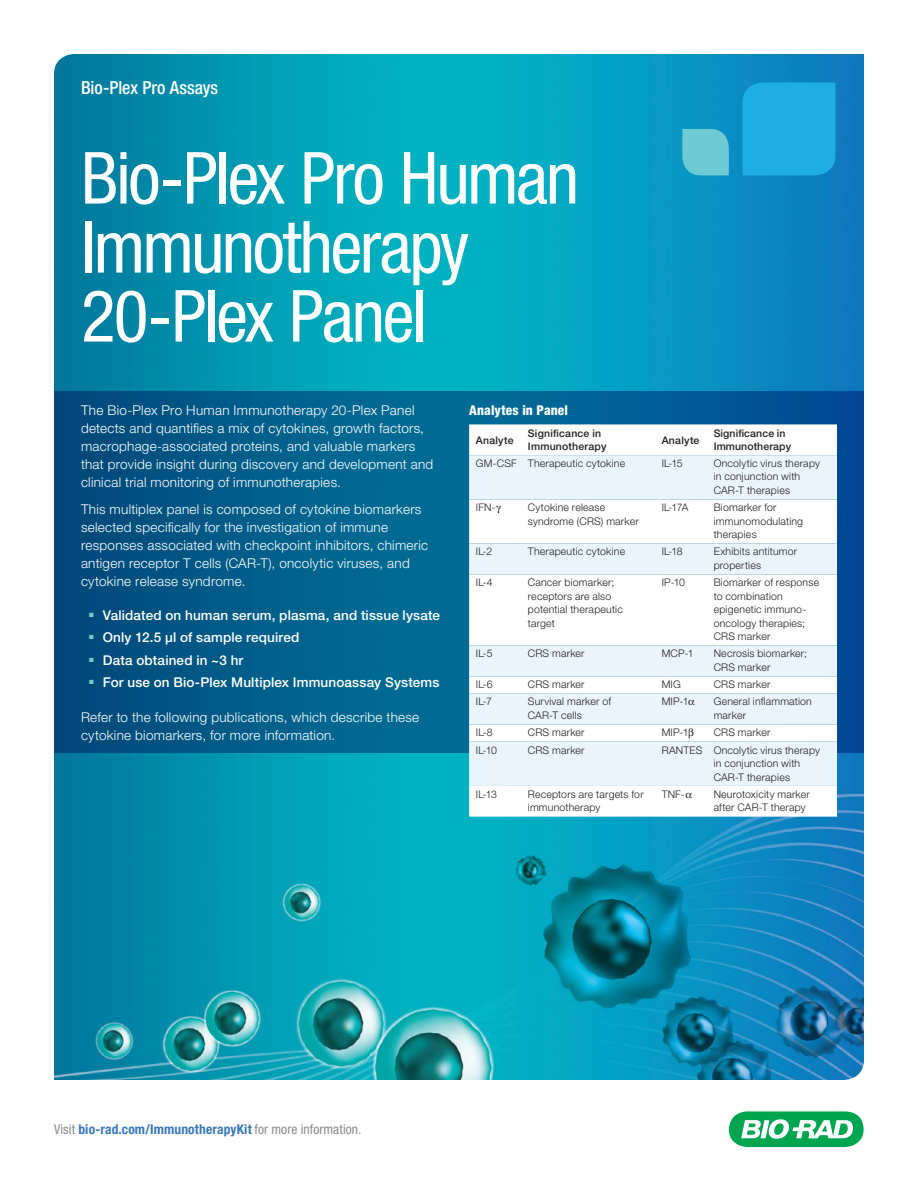
<style>
.page{position:relative;width:918px;height:1188px;background:#fff}
.page>*{position:absolute;margin:0;border:0;box-sizing:border-box;transform-origin:0 0}
.t1{font:condensed 72px/69px "Helvetica Neue LT Std";letter-spacing:-.035em;color:#fff}
.t2{font:500 condensed 18px "Helvetica Neue LT Std";color:#fff}
.t3{font:300 13.5px/18px "Helvetica Neue LT Std";letter-spacing:.02em;color:#fff}
.t4{font:500 13.5px "Helvetica Neue LT Std";letter-spacing:.01em;color:#fff}
.t5{font:700 condensed 13.5px "Helvetica Neue LT Std";letter-spacing:.01em;color:#3877bd}
.t6{font:800 condensed 13.5px "Helvetica Neue LT Std";letter-spacing:.01em;color:#fff}
.t7{font:300 10.5px/13.5px "Helvetica Neue LT Std";letter-spacing:.02em;color:#231f20}
.t8{font:500 10.5px/13.5px "Helvetica Neue LT Std";letter-spacing:.02em;color:#231f20}
.s1{font-weight:400;color:#8a8a8e}
</style>
<div class="page">
<img style="left:54px;top:54px;width:810px;height:1026px">
<svg style="left:54px;top:392px;width:810px;height:361px;background:#005b8a"></svg>
<svg style="left:729px;top:1111px;width:135px;height:36px"></svg>
<svg style="left:469px;top:424px;width:368px;height:393px"></svg>
<svg style="left:469px;top:455px;width:368px;height:331px;fill:#eaf5fb"></svg>
<svg style="left:682px;top:129px;width:47px;height:46px;background:#66c6d1"></svg>
<div style="left:743px;top:82px;width:92px;height:93px;background:#1faee4"></div>
<svg style="left:496px;top:506px;width:5px;height:8px"></svg>
<svg style="left:689px;top:700px;width:6px;height:6px"></svg>
<svg style="left:689px;top:728px;width:5px;height:11px"></svg>
<svg style="left:686px;top:792px;width:6px;height:6px"></svg>
<h2 class="t2" style="left:81px;top:77px;width:139px">Bio-Plex Pro Assays</h2>
<h1 class="t1" style="left:81px;top:143px;width:500px">Bio-Plex Pro Human<br>Immunotherapy<br>20-Plex Panel</h1>
<p class="t3" style="left:81px;top:401px;width:354px">The Bio-Plex Pro Human Immunotherapy 20-Plex Panel detects and quantifies a mix of cytokines, growth factors, macrophage-associated proteins, and valuable markers that provide insight during discovery and development and clinical trial monitoring of immunotherapies.</p>
<p class="t3" style="left:81px;top:500px;width:349px">This multiplex panel is composed of cytokine biomarkers selected specifically for the investigation of immune responses associated with checkpoint inhibitors, chimeric antigen receptor T cells (CAR-T), oncolytic viruses, and cytokine release syndrome.</p>
<p class="t4" style="left:89px;top:607px;width:352px"><sup>■</sup> Validated on human serum, plasma, and tissue lysate</p>
<p class="t4" style="left:89px;top:630px;width:212px"><sup>■</sup> Only 12.5 µl of sample required</p>
<p class="t4" style="left:89px;top:652px;width:156px"><sup>■</sup> Data obtained in ~3 hr</p>
<p class="t4" style="left:89px;top:675px;width:352px"><sup>■</sup> For use on Bio-Plex Multiplex Immunoassay Systems</p>
<p class="t3" style="left:81px;top:708px;width:340px">Refer to the following publications, which describe these cytokine biomarkers, for more information.</p>
<p class="t6" style="left:469px;top:402px;width:100px">Analytes in Panel</p>
<p class="t8" style="left:476px;top:433px;width:39px">Analyte</p>
<p class="t8" style="left:528px;top:426px;width:80px">Significance in<br>Immunotherapy</p>
<p class="t8" style="left:662px;top:433px;width:39px">Analyte</p>
<p class="t8" style="left:714px;top:426px;width:79px">Significance in<br>Immunotherapy</p>
<p class="t7" style="left:476px;top:456px;width:151px">GM-CSF Therapeutic cytokine</p>
<p class="t7" style="left:662px;top:456px;width:23px">IL-15</p>
<p class="t7" style="left:714px;top:456px;width:108px">Oncolytic virus therapy in conjunction with<br>CAR-T therapies</p>
<p class="t7" style="left:476px;top:501px;width:21px">IFN-</p>
<p class="t7" style="left:528px;top:501px;width:112px">Cytokine release syndrome (CRS) marker</p>
<p class="t7" style="left:662px;top:501px;width:28px">IL-17A</p>
<p class="t7" style="left:714px;top:501px;width:91px">Biomarker for immunomodulating therapies</p>
<p class="t7" style="left:476px;top:545px;width:18px">IL-2</p>
<p class="t7" style="left:528px;top:545px;width:99px">Therapeutic cytokine</p>
<p class="t7" style="left:662px;top:545px;width:23px">IL-18</p>
<p class="t7" style="left:714px;top:545px;width:85px">Exhibits antitumor properties</p>
<p class="t7" style="left:476px;top:575px;width:18px">IL-4</p>
<p class="t7" style="left:528px;top:575px;width:97px">Cancer biomarker; receptors are also potential therapeutic target</p>
<p class="t7" style="left:662px;top:575px;width:25px">IP-10</p>
<p class="t7" style="left:714px;top:575px;width:107px">Biomarker of response to combination epigenetic immuno&shy;oncology therapies;<br>CRS marker</p>
<p class="t7" style="left:476px;top:647px;width:18px">IL-5</p>
<p class="t7" style="left:528px;top:647px;width:58px">CRS marker</p>
<p class="t7" style="left:662px;top:647px;width:34px">MCP-1</p>
<p class="t7" style="left:714px;top:647px;width:95px">Necrosis biomarker;<br>CRS marker</p>
<p class="t7" style="left:476px;top:677px;width:18px">IL-6</p>
<p class="t7" style="left:528px;top:677px;width:58px">CRS marker</p>
<p class="t7" style="left:662px;top:677px;width:21px">MIG</p>
<p class="t7" style="left:714px;top:677px;width:58px">CRS marker</p>
<p class="t7" style="left:476px;top:695px;width:18px">IL-7</p>
<p class="t7" style="left:528px;top:695px;width:85px">Survival marker of<br>CAR-T cells</p>
<p class="t7" style="left:662px;top:695px;width:28px">MIP-1</p>
<p class="t7" style="left:714px;top:695px;width:100px">General inflammation marker</p>
<p class="t7" style="left:476px;top:725px;width:18px">IL-8</p>
<p class="t7" style="left:528px;top:725px;width:58px">CRS marker</p>
<p class="t7" style="left:662px;top:725px;width:28px">MIP-1</p>
<p class="t7" style="left:714px;top:725px;width:58px">CRS marker</p>
<p class="t7" style="left:476px;top:743px;width:23px">IL-10</p>
<p class="t7" style="left:528px;top:743px;width:58px">CRS marker</p>
<p class="t7" style="left:714px;top:743px;width:108px;text-indent:-52px">RANTES Oncolytic virus therapy in conjunction with<br>CAR-T therapies</p>
<p class="t7" style="left:476px;top:787px;width:23px">IL-13</p>
<p class="t7" style="left:528px;top:787px;width:117px">Receptors are targets for immunotherapy</p>
<p class="t7" style="left:662px;top:787px;width:25px">TNF-</p>
<p class="t7" style="left:714px;top:787px;width:98px">Neurotoxicity marker after CAR-T therapy</p>
<p class="t5" style="left:54px;top:1121px;width:309px"><span class="s1">Visit</span> bio-rad.com/ImmunotherapyKit <span class="s1">for more information.</span></p>
</div>
